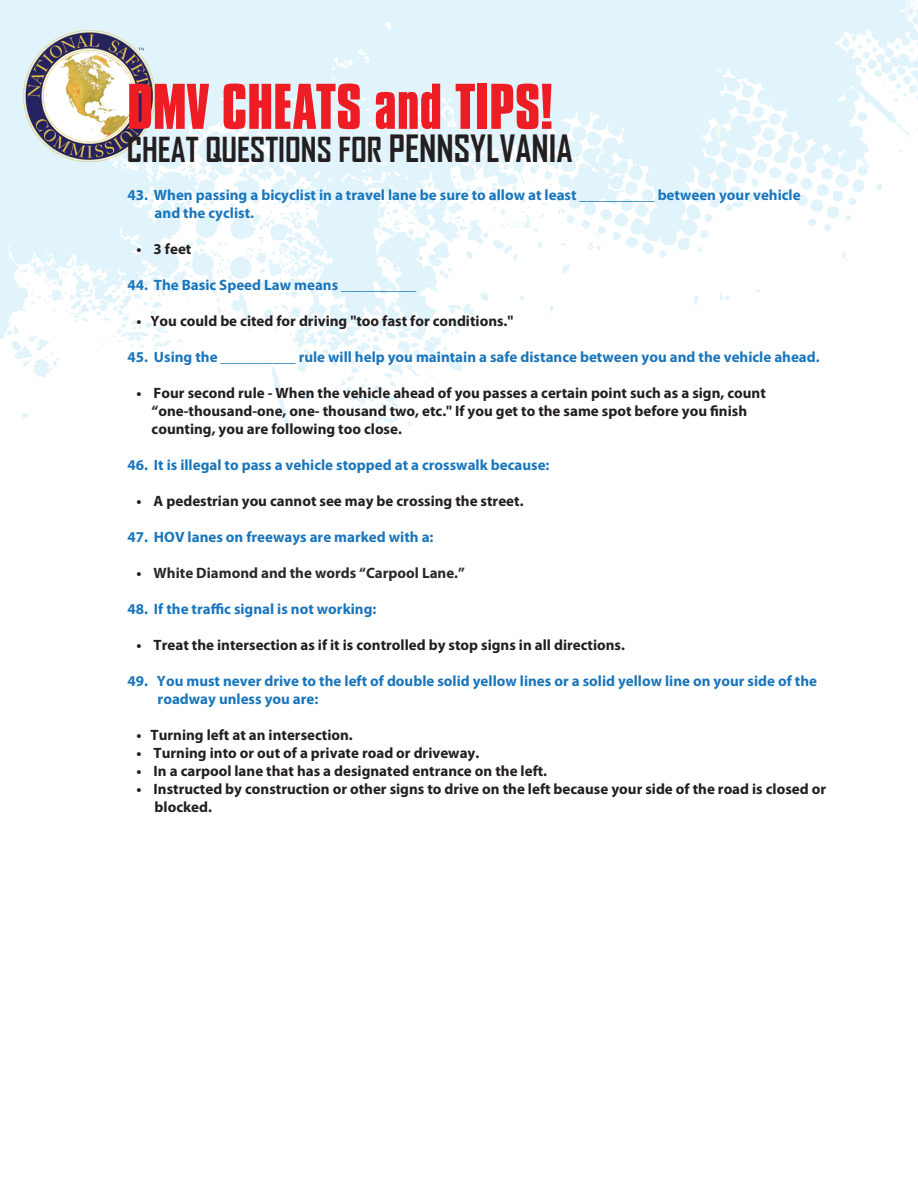
<style>
.page{position:relative;width:918px;height:1188px;background:#fff}
.page>*{position:absolute;margin:0;border:0;box-sizing:border-box;transform-origin:0 0}
.t1{font:700 55.5px "Compacta BT";color:#ee1d23}
.t2{font:700 33px "Agency FB";color:#231f20}
.t3{font:700 15px/18px "Myriad Pro";color:#231f20}
.t4{font:700 15px/18px "Myriad Pro";color:#1a76bc}
.t5{font:700 15px "Myriad Pro";color:#2b2829}
.s1{font-size:36px}
.s2{color:#231f20}
</style>
<div class="page">
<img style="left:0;top:0;width:918px;height:429px">
<svg style="left:715px;top:125px;width:6px;height:14px"></svg>
<p class="t1" style="left:127px;top:73px;width:427px">DMV CHEATS and TIPS!</p>
<p class="t2" style="left:127px;top:129px;width:447px">CHEAT QUESTIONS FOR <span class="s1">PENNSYLVANIA</span></p>
<p class="t4" style="left:155px;top:185px;width:648px;text-indent:-27px">43. When passing a bicyclist in a travel lane be sure to allow at least __________ between your vehicle and the cyclist.</p>
<p class="t3" style="left:136px;top:239px;width:57px">• 3 feet</p>
<p class="t4" style="left:127px;top:275px;width:290px">44. The Basic Speed Law means __________</p>
<p class="t3" style="left:136px;top:311px;width:379px">• You could be cited for driving "too fast for conditions."</p>
<p class="t4" style="left:127px;top:347px;width:694px">45. Using the __________ rule will help you maintain a safe distance between you and the vehicle ahead.</p>
<p class="t3" style="left:152px;top:383px;width:616px;text-indent:-15px">• Four second rule - When the vehicle ahead of you passes a certain point such as a sign, count “one-thousand-one, one- thousand two, etc." If you get to the same spot before you finish counting, you are following too close.</p>
<p class="t4" style="left:127px;top:455px;width:424px">46. It is illegal to pass a vehicle stopped at a crosswalk because:</p>
<p class="t3" style="left:136px;top:491px;width:389px">• A pedestrian you cannot see may be crossing the street.</p>
<p class="t4" style="left:127px;top:527px;width:308px">47. HOV lanes on freeways are marked with a:</p>
<p class="t5" style="left:136px;top:563px;width:330px"><span class="s2">•</span> White Diamond and the words “Carpool Lane.”</p>
<p class="t4" style="left:127px;top:599px;width:251px">48. If the traffic signal is not working:</p>
<p class="t3" style="left:136px;top:635px;width:490px">• Treat the intersection as if it is controlled by stop signs in all directions.</p>
<p class="t4" style="left:158px;top:671px;width:661px;text-indent:-30px">49. You must never drive to the left of double solid yellow lines or a solid yellow line on your side of the roadway unless you are:</p>
<p class="t3" style="left:136px;top:725px;width:218px">• Turning left at an intersection.</p>
<p class="t3" style="left:136px;top:743px;width:344px">• Turning into or out of a private road or driveway.</p>
<p class="t3" style="left:136px;top:761px;width:412px">• In a carpool lane that has a designated entrance on the left.</p>
<p class="t3" style="left:155px;top:779px;width:673px;text-indent:-18px">• Instructed by construction or other signs to drive on the left because your side of the road is closed or blocked.</p>
</div>
